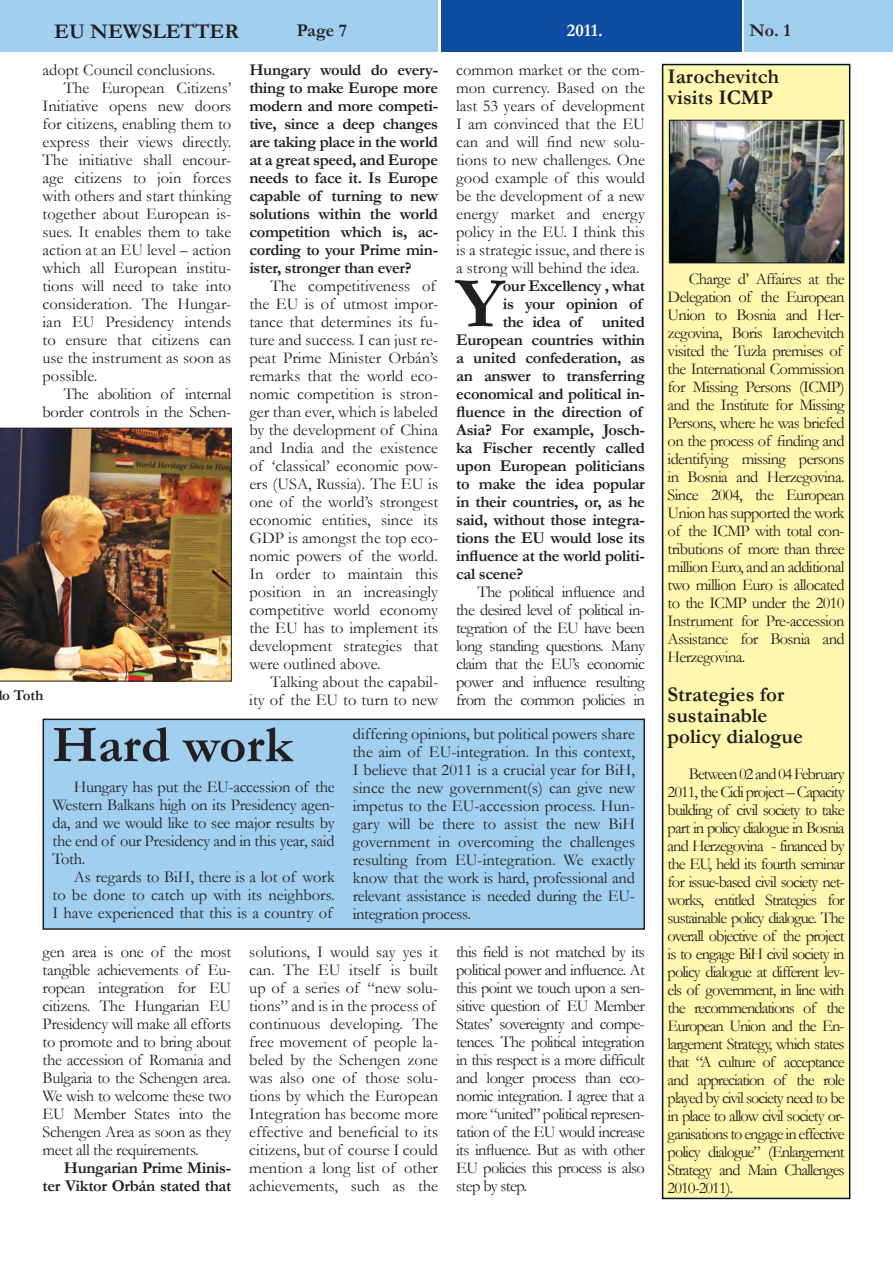
<style>
.page{position:relative;width:893px;height:1263px;background:#fff}
.page>*{position:absolute;margin:0;border:0;box-sizing:border-box;transform-origin:0 0}
.t1{font:700 73.2px "Garamond";color:#231f20}
.t2{font:700 52.5px "Garamond";color:#231f20}
.t3{font:700 21px/21px "Garamond";color:#231f20}
.t4{font:700 18px "Garamond";color:#231f20}
.t5{font:700 18px "Garamond";color:#fff}
.t6{font:16.5px/18px "Garamond";color:#231f20;text-align:justify}
.t7{font:700 16.5px/18px "Garamond";letter-spacing:-.02em;color:#231f20;text-align:right}
.t8{font:16.5px/18px "Garamond";letter-spacing:-.04em;color:#231f20}
.t9{font:16.5px "Garamond";letter-spacing:-.02em;color:#231f20}
.t10{font:700 15px "Garamond";color:#231f20}
</style>
<div class="page">
<div style="left:0;top:0;width:438px;height:51px;background:#a0cfef"></div>
<div style="left:441px;top:0;width:300px;height:51px;background:#0d4da1"></div>
<div style="left:744px;top:0;width:149px;height:51px;background:#a0cfef"></div>
<img style="left:0;top:428px;width:232px;height:253px">
<div style="left:43px;top:719px;width:601px;height:210px;background:#a0cfef"></div>
<div style="left:43px;top:719px;width:602px;height:211px;border:2px solid #231f20"></div>
<div style="left:663px;top:65px;width:187px;height:1133px;background:#fff8ae"></div>
<div style="left:662px;top:64px;width:188px;height:1135px;border:2px solid #011622"></div>
<img style="left:671px;top:122px;width:171px;height:139px">
<div style="left:669px;top:120px;width:175px;height:143px;border:1px solid #011622"></div>
<p class="t3" style="left:54px;top:21px;width:186px">EU NEWSLETTER</p>
<p class="t4" style="left:297px;top:18px;width:52px">Page 7</p>
<p class="t5" style="left:567px;top:18px;width:37px">2011.</p>
<p class="t4" style="left:750px;top:18px;width:42px">No. 1</p>
<p class="t6" style="left:43px;top:60px;width:174px">adopt Council conclusions.</p>
<p class="t6" style="left:64px;top:78px;width:169px">The European Citizens’</p>
<p class="t6" style="left:43px;top:96px;width:190px">Initiative opens new doors</p>
<p class="t6" style="left:43px;top:114px;width:190px">for citizens, enabling them to</p>
<p class="t6" style="left:43px;top:132px;width:190px">express their views directly.</p>
<p class="t6" style="left:43px;top:150px;width:190px">The initiative shall encour-</p>
<p class="t6" style="left:43px;top:168px;width:190px">age citizens to join forces</p>
<p class="t6" style="left:43px;top:186px;width:190px">with others and start thinking</p>
<p class="t6" style="left:43px;top:204px;width:190px">together about European is-</p>
<p class="t6" style="left:43px;top:222px;width:190px">sues. It enables them to take</p>
<p class="t6" style="left:43px;top:240px;width:190px">action at an EU level – action</p>
<p class="t6" style="left:43px;top:258px;width:190px">which all European institu-</p>
<p class="t6" style="left:43px;top:276px;width:190px">tions will need to take into</p>
<p class="t6" style="left:43px;top:294px;width:190px">consideration. The Hungar-</p>
<p class="t6" style="left:43px;top:312px;width:190px">ian EU Presidency intends</p>
<p class="t6" style="left:43px;top:330px;width:190px">to ensure that citizens can</p>
<p class="t6" style="left:43px;top:348px;width:190px">use the instrument as soon as</p>
<p class="t6" style="left:43px;top:366px;width:57px">possible.</p>
<p class="t9" style="left:64px;top:382px;width:169px">The abolition of internal</p>
<p class="t9" style="left:43px;top:400px;width:190px">border controls in the Schen-</p>
<p class="t7" style="left:249px;top:60px;width:190px;text-align:justify">Hungary would do every&shy;thing to make Europe more modern and more competi&shy;tive, since a deep changes are taking place in the world at a great speed, and Europe needs to face it. Is Europe capable of turning to new solutions within the world competition which is, ac&shy;cording to your Prime min&shy;ister, stronger than ever?</p>
<p class="t6" style="left:249px;top:276px;width:190px;text-align:left;text-indent:21px">The competitiveness of the EU is of utmost impor&shy;tance that determines its fu&shy;ture and success. I can just re&shy;peat Prime Minister Orbán’s remarks that the world eco&shy;nomic competition is stron&shy;ger than ever, which is labeled by the development of China and India and the existence of ‘classical’ economic pow&shy;ers (USA, Russia). The EU is one of the world’s strongest economic entities, since its<br>GDP is amongst the top eco&shy;nomic powers of the world.<br>In order to maintain this position in an increasingly competitive world economy the EU has to implement its development strategies that were outlined above.</p>
<p class="t6" style="left:249px;top:672px;width:190px;text-align:right">Talking about the capabil-<br>ity of the EU to turn to new</p>
<p class="t6" style="left:456px;top:60px;width:190px">common market or the com&shy;mon currency. Based on the last 53 years of development I am convinced that the EU can and will find new solu&shy;tions to new challenges. One good example of this would be the development of a new energy market and energy policy in the EU. I think this is a strategic issue, and there is a strong will behind the idea.</p>
<h1 class="t1" style="left:456px;top:254px;width:49px">Y</h1>
<p class="t3" style="left:668px;top:66px;width:113px">Iarochevitch visits ICMP</p>
<p class="t8" style="left:668px;top:270px;width:179px;text-indent:21px">Charge d’ Affaires at the<br>Delegation of the European<br>Union to Bosnia and Her&shy;zegovina, Boris Iarochevitch visited the Tuzla premises of the International Commission for Missing Persons (ICMP) and the Institute for Missing<br>Persons, where he was briefed on the process of finding and identifying missing persons in Bosnia and Herzegovina.<br>Since 2004, the European<br>Union has supported the work of the ICMP with total con&shy;tributions of more than three million Euro, and an additional two million Euro is allocated to the ICMP under the 2010<br>Instrument for Pre-accession<br>Assistance for Bosnia and<br>Herzegovina.</p>
<p class="t3" style="left:668px;top:684px;width:137px">Strategies for sustainable policy dialogue</p>
<p class="t6" style="left:668px;top:765px;width:179px;text-indent:21px">Between 02 and 04 February 2011, the Cidi project – Capacity building of civil society to take part in policy dialogue in Bosnia and Herzegovina - financed by the EU, held its fourth seminar for issue-based civil society net&shy;works, entitled Strategies for sustainable policy dialogue. The overall objective of the project is to engage BiH civil society in policy dialogue at different lev&shy;els of government, in line with the recommendations of the European Union and the En&shy;largement Strategy, which states that “A culture of acceptance and appreciation of the role played by civil society need to be in place to allow civil society or&shy;ganisations to engage in effective policy dialogue” (Enlargement Strategy and Main Challenges 2010-2011).</p>
<p class="t7" style="left:503px;top:276px;width:144px">our Excellency , what</p>
<p class="t7" style="left:503px;top:294px;width:141px">is your opinion of</p>
<p class="t7" style="left:503px;top:312px;width:144px">the idea of united</p>
<p class="t7" style="left:456px;top:330px;width:190px">European countries within</p>
<p class="t7" style="left:456px;top:348px;width:190px">a united confederation, as</p>
<p class="t7" style="left:456px;top:366px;width:190px">an answer to transferring</p>
<p class="t7" style="left:456px;top:384px;width:190px">economical and political in-</p>
<p class="t7" style="left:456px;top:402px;width:188px">fluence in the direction of</p>
<p class="t7" style="left:456px;top:420px;width:190px">Asia? For example, Josch-</p>
<p class="t7" style="left:456px;top:438px;width:190px">ka Fischer recently called</p>
<p class="t7" style="left:456px;top:456px;width:190px">upon European politicians</p>
<p class="t7" style="left:456px;top:474px;width:190px">to make the idea popular</p>
<p class="t7" style="left:456px;top:492px;width:190px">in their countries, or, as he</p>
<p class="t7" style="left:456px;top:510px;width:190px">said, without those integra-</p>
<p class="t7" style="left:456px;top:528px;width:190px">tions the EU would lose its</p>
<p class="t7" style="left:456px;top:546px;width:190px">influence at the world politi-</p>
<p class="t7" style="left:456px;top:564px;width:69px">cal scene?</p>
<p class="t6" style="left:456px;top:582px;width:190px;text-indent:21px">The political influence and the desired level of political in&shy;tegration of the EU have been long standing questions. Many claim that the EU’s economic power and influence resulting from the common policies in</p>
<p class="t10" style="left:-2px;top:685px;width:47px">lo Toth</p>
<h2 class="t2" style="left:52px;top:709px;width:242px">Hard work</h2>
<p class="t6" style="left:353px;top:725px;width:284px">differing opinions, but political powers share the aim of EU-integration. In this context, I believe that 2011 is a crucial year for BiH, since the new government(s) can give new impetus to the EU-accession process. Hun&shy;gary will be there to assist the new BiH government in overcoming the challenges resulting from EU-integration. We exactly know that the work is hard, professional and relevant assistance is needed during the EU&shy;integration process.</p>
<p class="t6" style="left:53px;top:778px;width:284px;text-indent:21px">Hungary has put the EU-accession of the Western Balkans high on its Presidency agen&shy;da, and we would like to see major results by the end of our Presidency and in this year, said Toth.</p>
<p class="t6" style="left:53px;top:868px;width:284px;text-indent:21px">As regards to BiH, there is a lot of work to be done to catch up with its neighbors.<br>I have experienced that this is a country of</p>
<p class="t6" style="left:456px;top:942px;width:190px">this field is not matched by its political power and influence. At this point we touch upon a sen&shy;sitive question of EU Member States’ sovereignty and compe&shy;tences. The political integration in this respect is a more difficult and longer process than eco&shy;nomic integration. I agree that a more “united” political represen&shy;tation of the EU would increase its influence. But as with other EU policies this process is also step by step.</p>
<p class="t6" style="left:43px;top:942px;width:190px">gen area is one of the most tangible achievements of Eu&shy;ropean integration for EU citizens. The Hungarian EU Presidency will make all efforts to promote and to bring about the accession of Romania and Bulgaria to the Schengen area.<br>We wish to welcome these two EU Member States into the Schengen Area as soon as they meet all the requirements.</p>
<p class="t7" style="left:43px;top:1158px;width:190px">Hungarian Prime Minis&shy;ter Viktor Orbán stated that</p>
<p class="t6" style="left:249px;top:942px;width:190px;text-align:left">solutions, I would say yes it can. The EU itself is built up of a series of “new solu&shy;tions” and is in the process of continuous developing. The free movement of people la&shy;beled by the Schengen zone was also one of those solu&shy;tions by which the European<br>Integration has become more effective and beneficial to its citizens, but of course I could mention a long list of other achievements, such as the</p>
</div>
